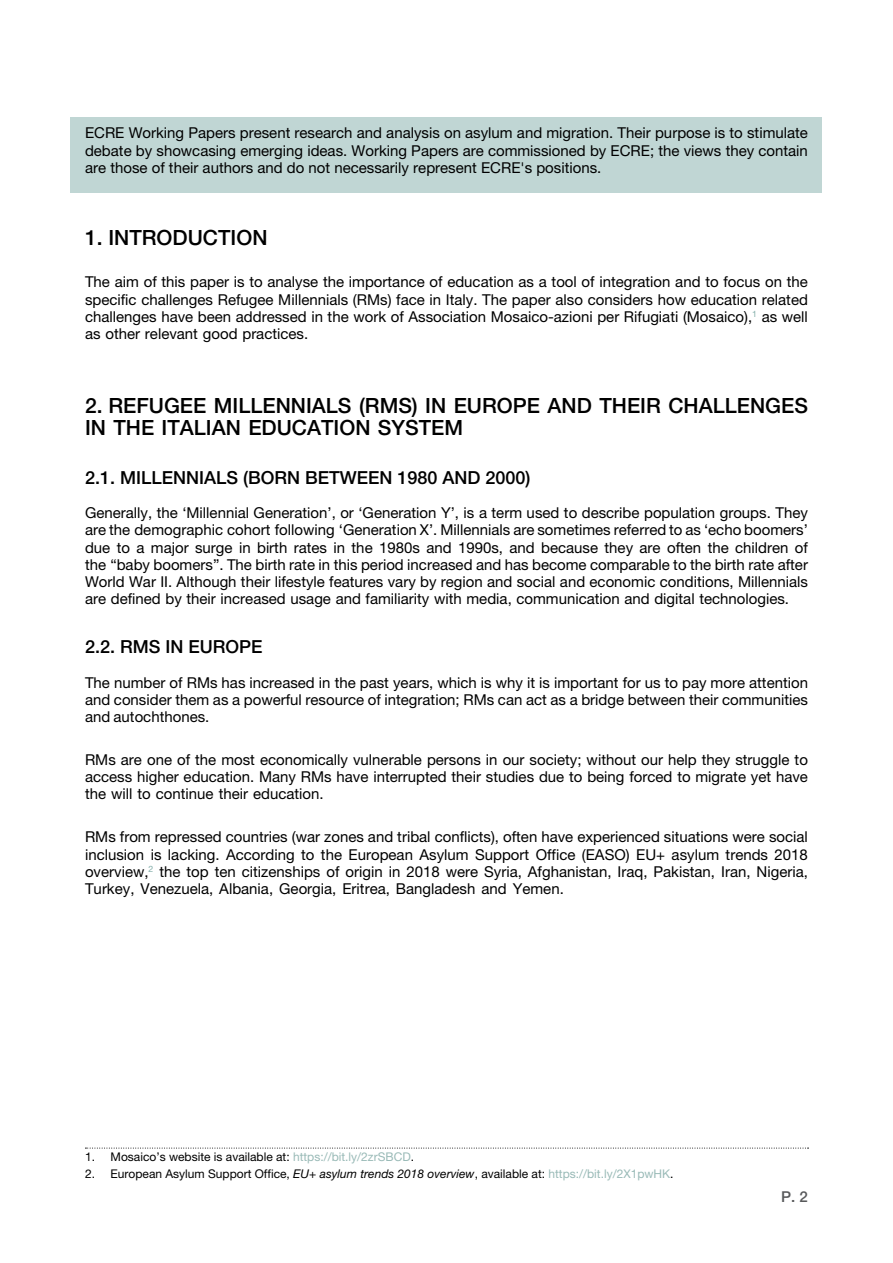
<style>
.page{position:relative;width:893px;height:1263px;background:#fff}
.page>*{position:absolute;margin:0;border:0;box-sizing:border-box;transform-origin:0 0}
.t1{font:500 21px/22.4px "Helvetica Neue LT Pro";color:#000}
.t2{font:500 18px "Helvetica Neue LT Pro";color:#000}
.t3{font:15px/17.2px "Helvetica Neue LT Pro";color:#000;text-align:justify}
.t4{font:500 15px "Helvetica Neue LT Pro";color:#58595b}
.t5{font:12px "Helvetica Neue LT Pro";color:#000}
.s1{color:#99bab7}
.s2{font-style:italic}
</style>
<div class="page">
<div style="left:71px;top:117px;width:751px;height:76px;background:#c0d6d4"></div>
<svg style="left:85px;top:1148px;width:723px;height:1px"></svg>
<p class="t3" style="left:85px;top:124px;width:724px">ECRE Working Papers present research and analysis on asylum and migration. Their purpose is to stimulate debate by showcasing emerging ideas. Working Papers are commissioned by ECRE; the views they contain are those of their authors and do not necessarily represent ECRE's positions.</p>
<h1 class="t1" style="left:85px;top:226px;width:184px">1. INTRODUCTION</h1>
<p class="t3" style="left:85px;top:273px;width:724px">The aim of this paper is to analyse the importance of education as a tool of integration and to focus on the specific challenges Refugee Millennials (RMs) face in Italy. The paper also considers how education related challenges have been addressed in the work of Association Mosaico-azioni per Rifugiati (Mosaico),<sup>1</sup> as well as other relevant good practices.</p>
<h1 class="t1" style="left:85px;top:394px;width:724px">2. REFUGEE MILLENNIALS (RMS) IN EUROPE AND THEIR CHALLENGES<br>IN THE ITALIAN EDUCATION SYSTEM</h1>
<p class="t2" style="left:85px;top:467px;width:447px">2.1. MILLENNIALS (BORN BETWEEN 1980 AND 2000)</p>
<p class="t3" style="left:85px;top:504px;width:724px">Generally, the ‘Millennial Generation’, or ‘Generation Y’, is a term used to describe population groups. They are the demographic cohort following ‘Generation X’. Millennials are sometimes referred to as ‘echo boomers’ due to a major surge in birth rates in the 1980s and 1990s, and because they are often the children of the “baby boomers”. The birth rate in this period increased and has become comparable to the birth rate after World War II. Although their lifestyle features vary by region and social and economic conditions, Millennials are defined by their increased usage and familiarity with media, communication and digital technologies.</p>
<p class="t2" style="left:85px;top:636px;width:179px">2.2. RMS IN EUROPE</p>
<p class="t3" style="left:85px;top:673px;width:724px">The number of RMs has increased in the past years, which is why it is important for us to pay more attention and consider them as a powerful resource of integration; RMs can act as a bridge between their communities and autochthones.</p>
<p class="t3" style="left:85px;top:751px;width:724px">RMs are one of the most economically vulnerable persons in our society; without our help they struggle to access higher education. Many RMs have interrupted their studies due to being forced to migrate yet have the will to continue their education.</p>
<p class="t3" style="left:85px;top:828px;width:724px">RMs from repressed countries (war zones and tribal conflicts), often have experienced situations were social inclusion is lacking. According to the European Asylum Support Office (EASO) EU+ asylum trends 2018 overview,<sup>2</sup> the top ten citizenships of origin in 2018 were Syria, Afghanistan, Iraq, Pakistan, Iran, Nigeria, Turkey, Venezuela, Albania, Georgia, Eritrea, Bangladesh and Yemen.</p>
<p class="t5" style="left:85px;top:1149px;width:331px">1. Mosaico’s website is available at: <span class="s1">https://bit.ly/2zrSBCD</span>.</p>
<p class="t5" style="left:85px;top:1166px;width:590px">2. European Asylum Support Office, <span class="s2">EU+ asylum trends 2018 overview</span>, available at: <span class="s1">https://bit.ly/2X1pwHK</span>.</p>
<p class="t4" style="left:781px;top:1187px;width:28px">P. 2</p>
</div>
